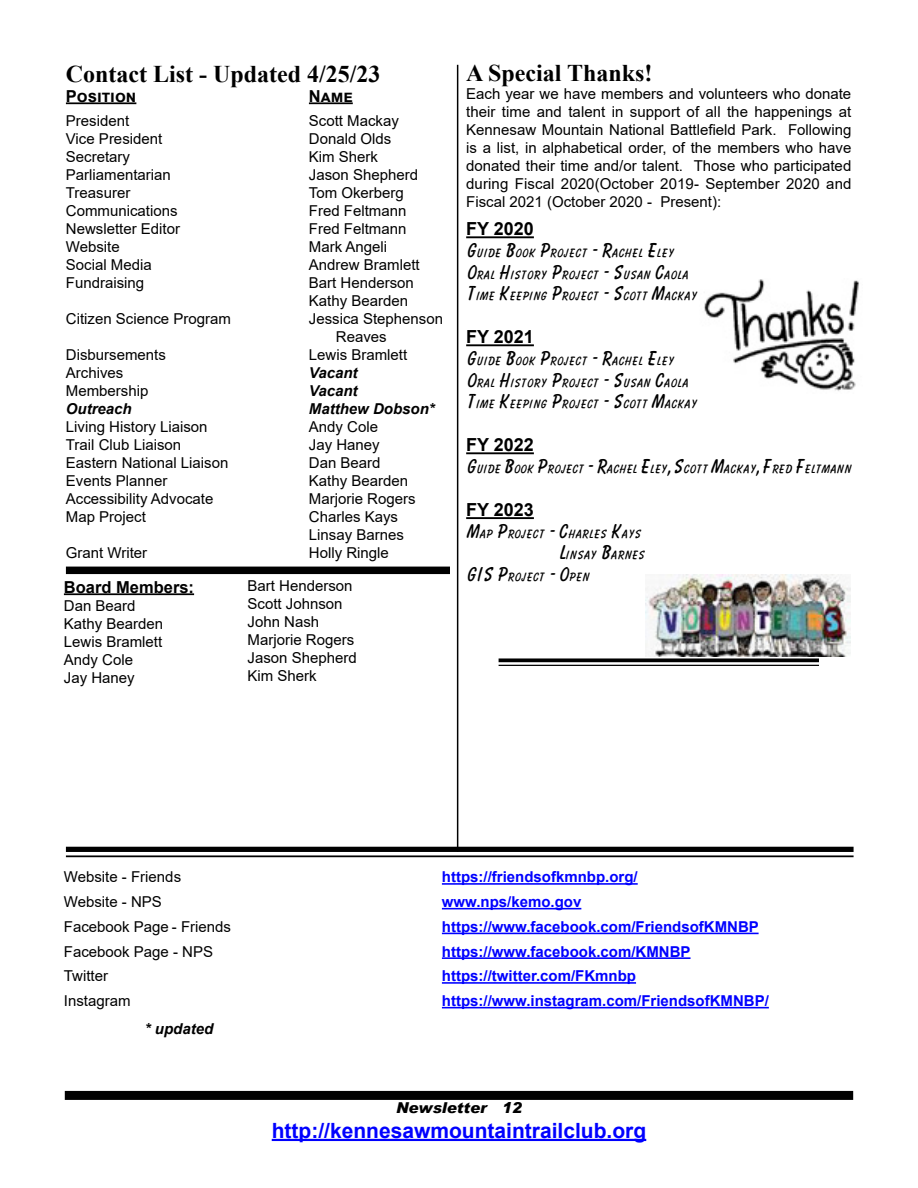
<style>
.page{position:relative;width:918px;height:1188px;background:#fff}
.page>*{position:absolute;margin:0;border:0;box-sizing:border-box;transform-origin:0 0}
.t1{font:700 24px "Times New Roman";color:#000}
.t2{font:700 21px "Arial";color:#00f}
.t3{font:18px/21.6px "Bassett Normal";color:#000}
.t4{font:700 18px "Arial";color:#000}
.t5{font:700 16.5px "Arial";color:#000}
.t6{font:15px/18px "Arial";color:#000}
.t7{font:700 15px "Arial";color:#00f}
.t8{font:italic 700 15px "Arial";color:#000}
.t9{font:italic 900 15px "Arial";color:#000}
</style>
<div class="page">
<div style="left:65px;top:1091px;width:788px;height:9px;background:#000"></div>
<hr style="left:272px;top:1139px;width:374px;height:2px;background:#00f">
<div style="left:66px;top:847px;width:788px;height:5px;background:#000"></div>
<hr style="left:66px;top:855px;width:788px;height:2px;background:#000">
<img style="left:704px;top:279px;width:155px;height:112px">
<hr style="left:466px;top:236px;width:68px;height:2px;background:#000">
<hr style="left:466px;top:344px;width:68px;height:2px;background:#000">
<hr style="left:466px;top:452px;width:68px;height:2px;background:#000">
<hr style="left:466px;top:517px;width:68px;height:2px;background:#000">
<svg style="left:499px;top:658px;width:320px;height:4px"></svg>
<hr style="left:499px;top:665px;width:320px;height:1px;background:#000">
<img style="left:646px;top:574px;width:204px;height:82px">
<hr style="left:457px;top:65px;width:1px;height:787px;background:#000">
<div style="left:66px;top:567px;width:384px;height:7px;background:#000"></div>
<hr style="left:442px;top:883px;width:196px;height:2px;background:#00f">
<hr style="left:442px;top:908px;width:139px;height:1px;background:#00f">
<hr style="left:442px;top:933px;width:317px;height:1px;background:#00f">
<hr style="left:442px;top:957px;width:249px;height:2px;background:#00f">
<hr style="left:442px;top:982px;width:194px;height:2px;background:#00f">
<hr style="left:442px;top:1007px;width:327px;height:1px;background:#00f">
<hr style="left:64px;top:593px;width:130px;height:2px;background:#000">
<hr style="left:66px;top:102px;width:70px;height:2px;background:#000">
<hr style="left:309px;top:102px;width:44px;height:2px;background:#000">
<h1 class="t1" style="left:66px;top:56px;width:316px">Contact List - Updated 4/25/23</h1>
<p class="t5" style="left:66px;top:84px;width:72px">Position</p>
<p class="t5" style="left:309px;top:84px;width:45px">Name</p>
<p class="t6" style="left:66px;top:112px;width:65px">President</p>
<p class="t6" style="left:309px;top:112px;width:92px">Scott Mackay</p>
<p class="t6" style="left:66px;top:130px;width:98px">Vice President</p>
<p class="t6" style="left:309px;top:130px;width:84px">Donald Olds</p>
<p class="t6" style="left:66px;top:148px;width:66px">Secretary</p>
<p class="t6" style="left:309px;top:148px;width:71px">Kim Sherk</p>
<p class="t6" style="left:66px;top:166px;width:107px">Parliamentarian</p>
<p class="t6" style="left:309px;top:166px;width:111px">Jason Shepherd</p>
<p class="t6" style="left:66px;top:184px;width:66px">Treasurer</p>
<p class="t6" style="left:309px;top:184px;width:97px">Tom Okerberg</p>
<p class="t6" style="left:66px;top:202px;width:113px">Communications</p>
<p class="t6" style="left:309px;top:202px;width:99px">Fred Feltmann</p>
<p class="t6" style="left:66px;top:220px;width:116px">Newsletter Editor</p>
<p class="t6" style="left:309px;top:220px;width:99px">Fred Feltmann</p>
<p class="t6" style="left:66px;top:238px;width:55px">Website</p>
<p class="t6" style="left:309px;top:238px;width:80px">Mark Angeli</p>
<p class="t6" style="left:66px;top:256px;width:87px">Social Media</p>
<p class="t6" style="left:309px;top:256px;width:112px">Andrew Bramlett</p>
<p class="t6" style="left:66px;top:274px;width:80px">Fundraising</p>
<p class="t6" style="left:309px;top:274px;width:107px">Bart Henderson<br>Kathy Bearden</p>
<p class="t6" style="left:66px;top:310px;width:167px">Citizen Science Program</p>
<p class="t6" style="left:336px;top:310px;width:109px;text-indent:-27px">Jessica Stephenson<br>Reaves</p>
<p class="t6" style="left:66px;top:346px;width:102px">Disbursements</p>
<p class="t6" style="left:309px;top:346px;width:100px">Lewis Bramlett</p>
<p class="t6" style="left:66px;top:364px;width:59px">Archives</p>
<p class="t8" style="left:309px;top:363px;width:50px">Vacant</p>
<p class="t6" style="left:66px;top:382px;width:84px">Membership</p>
<p class="t8" style="left:309px;top:381px;width:50px">Vacant</p>
<p class="t8" style="left:66px;top:399px;width:67px">Outreach</p>
<p class="t8" style="left:309px;top:399px;width:127px">Matthew Dobson*</p>
<p class="t6" style="left:66px;top:418px;width:143px">Living History Liaison</p>
<p class="t6" style="left:309px;top:418px;width:71px">Andy Cole</p>
<p class="t6" style="left:66px;top:436px;width:117px">Trail Club Liaison</p>
<p class="t6" style="left:309px;top:436px;width:72px">Jay Haney</p>
<p class="t6" style="left:66px;top:454px;width:164px">Eastern National Liaison</p>
<p class="t6" style="left:309px;top:454px;width:73px">Dan Beard</p>
<p class="t6" style="left:66px;top:472px;width:103px">Events Planner</p>
<p class="t6" style="left:309px;top:472px;width:101px">Kathy Bearden</p>
<p class="t6" style="left:66px;top:490px;width:149px">Accessibility Advocate</p>
<p class="t6" style="left:309px;top:490px;width:108px">Marjorie Rogers</p>
<p class="t6" style="left:66px;top:508px;width:82px">Map Project</p>
<p class="t6" style="left:309px;top:508px;width:97px">Charles Kays<br>Linsay Barnes</p>
<p class="t6" style="left:66px;top:544px;width:83px">Grant Writer</p>
<p class="t6" style="left:309px;top:544px;width:82px">Holly Ringle</p>
<p class="t5" style="left:64px;top:575px;width:132px">Board Members:</p>
<p class="t6" style="left:64px;top:596px;width:101px">Dan Beard<br>Kathy Bearden<br>Lewis Bramlett<br>Andy Cole<br>Jay Haney</p>
<p class="t6" style="left:248px;top:577px;width:111px">Bart Henderson<br>Scott Johnson<br>John Nash<br>Marjorie Rogers<br>Jason Shepherd<br>Kim Sherk</p>
<h1 class="t1" style="left:466px;top:56px;width:188px">A Special Thanks!</h1>
<p class="t6" style="left:466px;top:85px;width:387px;text-align:justify">Each year we have members and volunteers who donate their time and talent in support of all the happenings at Kennesaw Mountain National Battlefield Park. Following is a list, in alphabetical order, of the members who have donated their time and/or talent. Those who participated during Fiscal 2020(October 2019- September 2020 and Fiscal 2021 (October 2020 - Present):</p>
<p class="t4" style="left:466px;top:216px;width:69px">FY 2020</p>
<p class="t3" style="left:466px;top:239px;width:232px">Guide Book Project - Rachel Eley<br>Oral History Project - Susan Caola<br>Time Keeping Project - Scott Mackay</p>
<p class="t4" style="left:466px;top:324px;width:69px">FY 2021</p>
<p class="t3" style="left:466px;top:347px;width:232px">Guide Book Project - Rachel Eley<br>Oral History Project - Susan Caola<br>Time Keeping Project - Scott Mackay</p>
<p class="t4" style="left:466px;top:432px;width:69px">FY 2022</p>
<p class="t3" style="left:466px;top:455px;width:387px">Guide Book Project - Rachel Eley, Scott Mackay, Fred Feltmann</p>
<p class="t4" style="left:466px;top:497px;width:69px">FY 2023</p>
<p class="t3" style="left:466px;top:520px;width:176px">Map Project - Charles Kays</p>
<p class="t3" style="left:558px;top:542px;width:88px">Linsay Barnes</p>
<p class="t3" style="left:466px;top:563px;width:125px">GIS Project - Open</p>
<p class="t6" style="left:64px;top:868px;width:119px">Website - Friends</p>
<p class="t7" style="left:442px;top:866px;width:197px">https://friendsofkmnbp.org/</p>
<p class="t6" style="left:64px;top:893px;width:100px">Website - NPS</p>
<p class="t7" style="left:442px;top:891px;width:141px">www.nps/kemo.gov</p>
<p class="t6" style="left:64px;top:917px;width:169px">Facebook Page - Friends</p>
<p class="t7" style="left:442px;top:916px;width:318px">https://www.facebook.com/FriendsofKMNBP</p>
<p class="t6" style="left:64px;top:942px;width:151px">Facebook Page - NPS</p>
<p class="t7" style="left:442px;top:941px;width:250px">https://www.facebook.com/KMNBP</p>
<p class="t6" style="left:64px;top:967px;width:46px">Twitter</p>
<p class="t7" style="left:442px;top:965px;width:196px">https://twitter.com/FKmnbp</p>
<p class="t6" style="left:64px;top:992px;width:68px">Instagram</p>
<p class="t7" style="left:442px;top:990px;width:328px">https://www.instagram.com/FriendsofKMNBP/</p>
<p class="t8" style="left:145px;top:1019px;width:70px">* updated</p>
<p class="t9" style="left:396px;top:1098px;width:127px">Newsletter 12</p>
<h2 class="t2" style="left:272px;top:1116px;width:376px">http://kennesawmountaintrailclub.org</h2>
</div>
